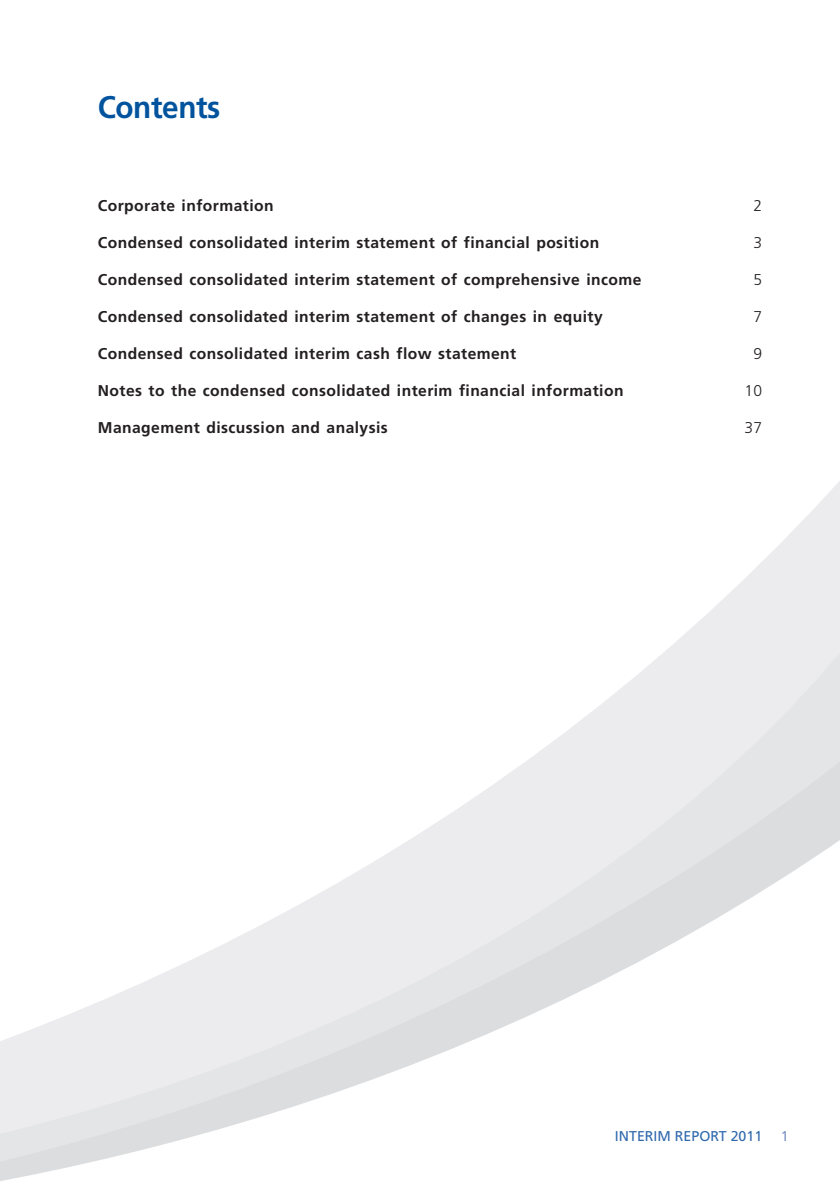
<style>
.page{position:relative;width:840px;height:1190px;background:#fff}
.page>*{position:absolute;margin:0;border:0;box-sizing:border-box;transform-origin:0 0}
.t1{font:700 31.2px "Frutiger LT Std";letter-spacing:-.015em;color:#01539e;scale:.95 1}
.t2{font:700 15.6px "Frutiger LT Std";letter-spacing:.03em;color:#231f20}
.t3{font:300 15.6px "Frutiger LT Std";color:#231f20}
.t4{font:14.2px "Frutiger LT Std";color:#3069ad}
.t5{font:14.2px "Frutiger LT Std";color:#7c92c5}
</style>
<div class="page">
<svg style="left:763px;top:481px;width:77px;height:80px"></svg>
<svg style="left:585px;top:561px;width:255px;height:156px;fill:#ececee"></svg>
<svg style="left:0;top:717px;width:840px;height:464px"></svg>
<h1 class="t1" style="left:98px;top:94px;width:130px">Contents</h1>
<p class="t2" style="left:98px;top:200px;width:177px">Corporate information</p>
<p class="t3" style="left:753px;top:201px;width:10px">2</p>
<p class="t2" style="left:98px;top:236px;width:503px">Condensed consolidated interim statement of financial position</p>
<p class="t3" style="left:753px;top:237px;width:10px">3</p>
<p class="t2" style="left:98px;top:273px;width:545px">Condensed consolidated interim statement of comprehensive income</p>
<p class="t3" style="left:753px;top:274px;width:10px">5</p>
<p class="t2" style="left:98px;top:310px;width:506px">Condensed consolidated interim statement of changes in equity</p>
<p class="t3" style="left:753px;top:311px;width:10px">7</p>
<p class="t2" style="left:98px;top:347px;width:420px">Condensed consolidated interim cash flow statement</p>
<p class="t3" style="left:753px;top:348px;width:10px">9</p>
<p class="t2" style="left:98px;top:384px;width:527px">Notes to the condensed consolidated interim financial information</p>
<p class="t3" style="left:744px;top:385px;width:19px">10</p>
<p class="t2" style="left:98px;top:421px;width:291px">Management discussion and analysis</p>
<p class="t3" style="left:744px;top:422px;width:19px">37</p>
<p class="t4" style="left:615px;top:1127px;width:149px">INTERIM REPORT 2011</p>
<p class="t5" style="left:781px;top:1127px;width:9px">1</p>
</div>
